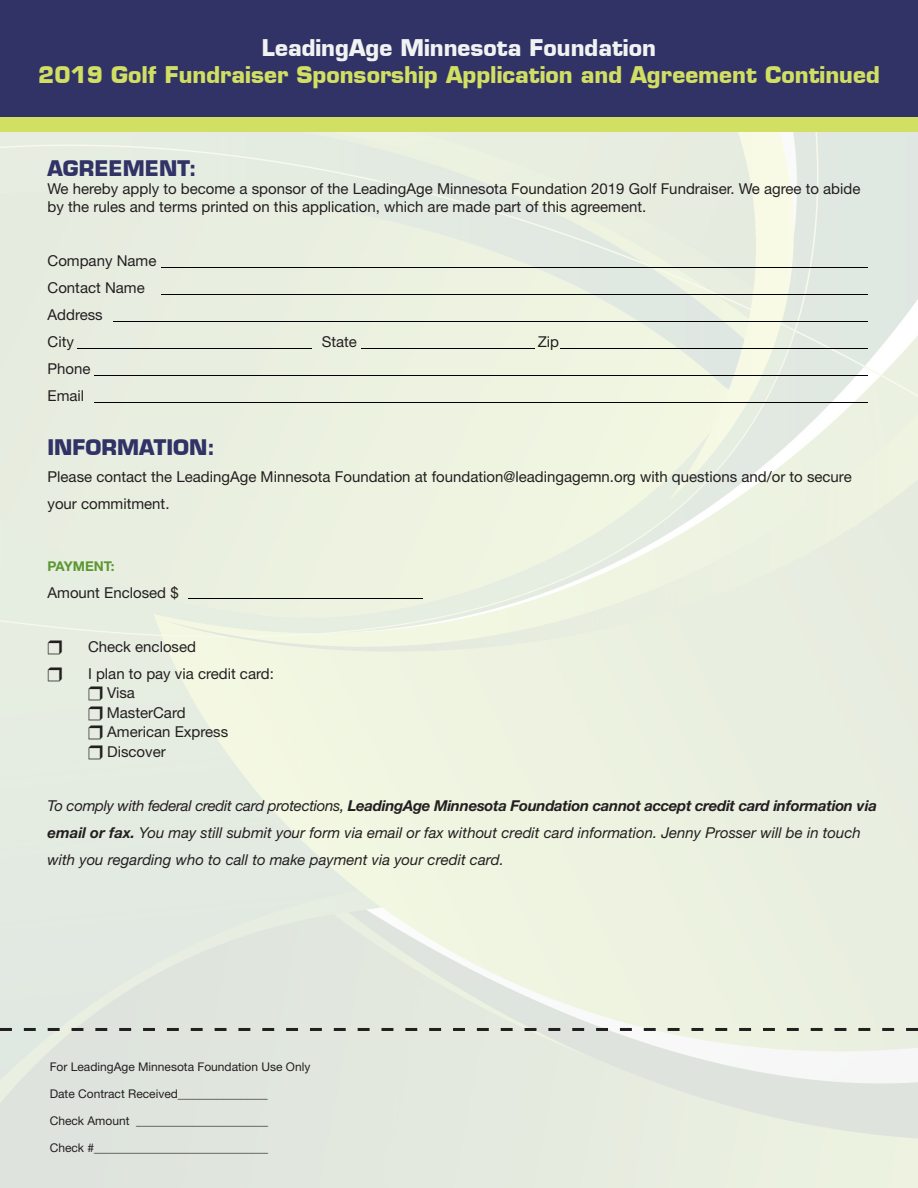
<style>
.page{position:relative;width:918px;height:1188px;background:#fff}
.page>*{position:absolute;margin:0;border:0;box-sizing:border-box;transform-origin:0 0}
.t1{font:700 22.5px "Eurostile LT";color:#d1df62}
.t2{font:700 22.5px "Eurostile LT";color:#f1f3f3}
.t3{font:700 21px "Eurostile LT";color:#313265}
.t4{font:15px/18px "Helvetica Neue";color:#231f20}
.t5{font:italic 15px/27px "Helvetica Neue";color:#231f20}
.t6{font:700 13.5px "Helvetica Neue";color:#5c9731}
.t7{font:12px "Helvetica Neue";color:#231f20}
.s1{font-weight:700}
</style>
<div class="page">
<svg style="left:0;top:1028px;width:918px;height:3px;background:#83847f"></svg>
<svg style="left:0;top:0;width:918px;height:132px;background:#434564"></svg>
<hr style="left:161px;top:267px;width:707px;height:1px;background:#000">
<hr style="left:161px;top:294px;width:707px;height:1px;background:#000">
<hr style="left:113px;top:321px;width:755px;height:1px;background:#000">
<hr style="left:94px;top:402px;width:774px;height:1px;background:#000">
<hr style="left:94px;top:375px;width:774px;height:1px;background:#000">
<hr style="left:77px;top:348px;width:235px;height:1px;background:#000">
<hr style="left:361px;top:348px;width:174px;height:1px;background:#000">
<hr style="left:560px;top:348px;width:308px;height:1px;background:#000">
<hr style="left:188px;top:598px;width:235px;height:1px;background:#000">
<svg style="left:48px;top:640px;width:14px;height:14px"></svg>
<svg style="left:48px;top:667px;width:14px;height:14px"></svg>
<svg style="left:89px;top:686px;width:13px;height:14px"></svg>
<svg style="left:89px;top:706px;width:13px;height:33px"></svg>
<svg style="left:89px;top:745px;width:13px;height:14px"></svg>
<p class="t2" style="left:262px;top:34px;width:396px">LeadingAge Minnesota Foundation</p>
<p class="t1" style="left:38px;top:61px;width:843px">2019 Golf Fundraiser Sponsorship Application and Agreement Continued</p>
<p class="t3" style="left:48px;top:156px;width:151px">AGREEMENT:</p>
<p class="t4" style="left:48px;top:180px;width:814px">We hereby apply to become a sponsor of the LeadingAge Minnesota Foundation 2019 Golf Fundraiser. We agree to abide by the rules and terms printed on this application, which are made part of this agreement.</p>
<p class="t4" style="left:48px;top:252px;width:110px">Company Name</p>
<p class="t4" style="left:48px;top:279px;width:99px">Contact Name</p>
<p class="t4" style="left:48px;top:306px;width:57px">Address</p>
<p class="t4" style="left:48px;top:333px;width:28px">City</p>
<p class="t4" style="left:322px;top:333px;width:37px">State</p>
<p class="t4" style="left:538px;top:333px;width:23px">Zip</p>
<p class="t4" style="left:48px;top:360px;width:45px">Phone</p>
<p class="t4" style="left:48px;top:387px;width:38px">Email</p>
<p class="t3" style="left:48px;top:435px;width:169px">INFORMATION:</p>
<p class="t4" style="left:48px;top:463px;width:806px;line-height:27px">Please contact the LeadingAge Minnesota Foundation at foundation@leadingagemn.org with questions and/or to secure your commitment.</p>
<p class="t6" style="left:48px;top:557px;width:69px">PAYMENT:</p>
<p class="t4" style="left:48px;top:583px;width:133px">Amount Enclosed $</p>
<p class="t4" style="left:88px;top:637px;width:110px">Check enclosed</p>
<p class="t4" style="left:88px;top:664px;width:187px">I plan to pay via credit card:</p>
<p class="t4" style="left:107px;top:684px;width:29px">Visa</p>
<p class="t4" style="left:107px;top:703px;width:80px">MasterCard</p>
<p class="t4" style="left:107px;top:723px;width:123px">American Express</p>
<p class="t4" style="left:107px;top:742px;width:60px">Discover</p>
<p class="t5" style="left:48px;top:792px;width:831px">To comply with federal credit card protections, <span class="s1">LeadingAge Minnesota Foundation cannot accept credit card information via email or fax.</span> You may still submit your form via email or fax without credit card information. Jenny Prosser will be in touch with you regarding who to call to make payment via your credit card.</p>
<p class="t7" style="left:50px;top:1060px;width:262px">For LeadingAge Minnesota Foundation Use Only</p>
<p class="t7" style="left:50px;top:1087px;width:220px">Date Contract Received_______________</p>
<p class="t7" style="left:50px;top:1114px;width:220px">Check Amount ______________________</p>
<p class="t7" style="left:50px;top:1141px;width:220px">Check #_____________________________</p>
</div>
